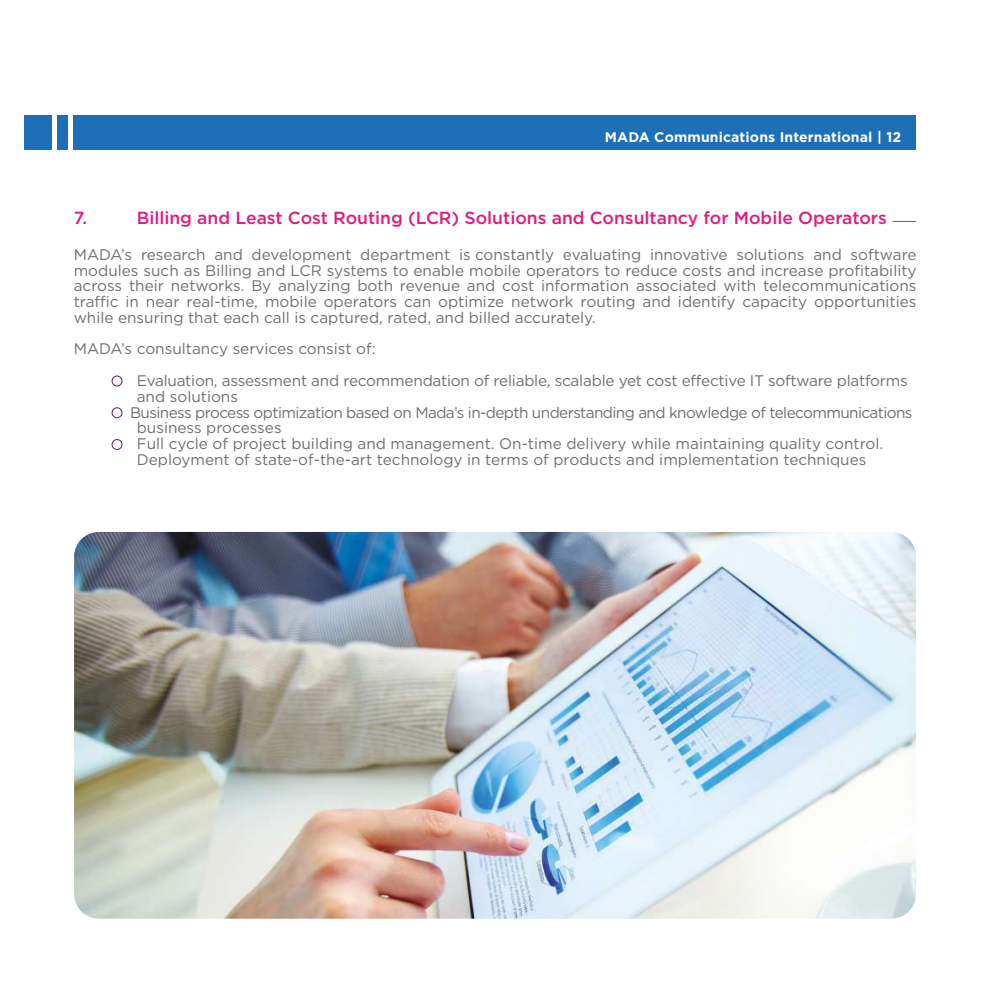
<style>
.page{position:relative;width:993px;height:993px;background:#fff}
.page>*{position:absolute;margin:0;border:0;box-sizing:border-box;transform-origin:0 0}
.t1{font:500 17.5px "Gotham";color:#df1c80}
.t2{font:15.4px/15.8px "Gotham";color:#6f6f6e;text-align:justify}
.t3{font:15.4px "Gotham";letter-spacing:-.04em;color:#6f6f6e}
.t4{font:700 14px "Gotham";letter-spacing:.01em;color:#fff}
</style>
<div class="page">
<svg style="left:892px;top:221px;width:23px;height:1px"></svg>
<div style="left:73px;top:115px;width:842px;height:35px;background:#1d70b7"></div>
<div style="left:25px;top:115px;width:27px;height:35px;background:#1d70b7"></div>
<div style="left:57px;top:115px;width:10px;height:35px;background:#1d70b7"></div>
<div style="left:112px;top:375px;width:10px;height:11px;border:1px solid #581d70;border-radius:50%"></div>
<div style="left:112px;top:407px;width:10px;height:11px;border:1px solid #581d70;border-radius:50%"></div>
<div style="left:112px;top:439px;width:10px;height:11px;border:1px solid #581d70;border-radius:50%"></div>
<img style="left:74px;top:531px;width:841px;height:387px">
<p class="t4" style="left:604px;top:129px;width:298px">MADA Communications International | 12</p>
<p class="t1" style="left:74px;top:208px;width:15px">7.</p>
<p class="t1" style="left:137px;top:208px;width:751px">Billing and Least Cost Routing (LCR) Solutions and Consultancy for Mobile Operators</p>
<p class="t2" style="left:74px;top:246px;width:844px">MADA’s research and development department is constantly evaluating innovative solutions and software modules such as Billing and LCR systems to enable mobile operators to reduce costs and increase profitability across their networks. By analyzing both revenue and cost information associated with telecommunications traffic in near real-time, mobile operators can optimize network routing and identify capacity opportunities while ensuring that each call is captured, rated, and billed accurately.</p>
<p class="t2" style="left:137px;top:333px;width:772px;line-height:31.5px;text-indent:-63px">MADA’s consultancy services consist of:<br>Evaluation, assessment and recommendation of reliable, scalable yet cost effective IT software platforms</p>
<p class="t2" style="left:137px;top:388px;width:103px">and solutions</p>
<p class="t3" style="left:130px;top:403px;width:783px">Business process optimization based on Mada’s in-depth understanding and knowledge of telecommunications</p>
<p class="t2" style="left:137px;top:419px;width:146px">business processes</p>
<p class="t2" style="left:137px;top:435px;width:747px">Full cycle of project building and management. On-time delivery while maintaining quality control.</p>
<p class="t2" style="left:137px;top:451px;width:731px">Deployment of state-of-the-art technology in terms of products and implementation techniques</p>
</div>
